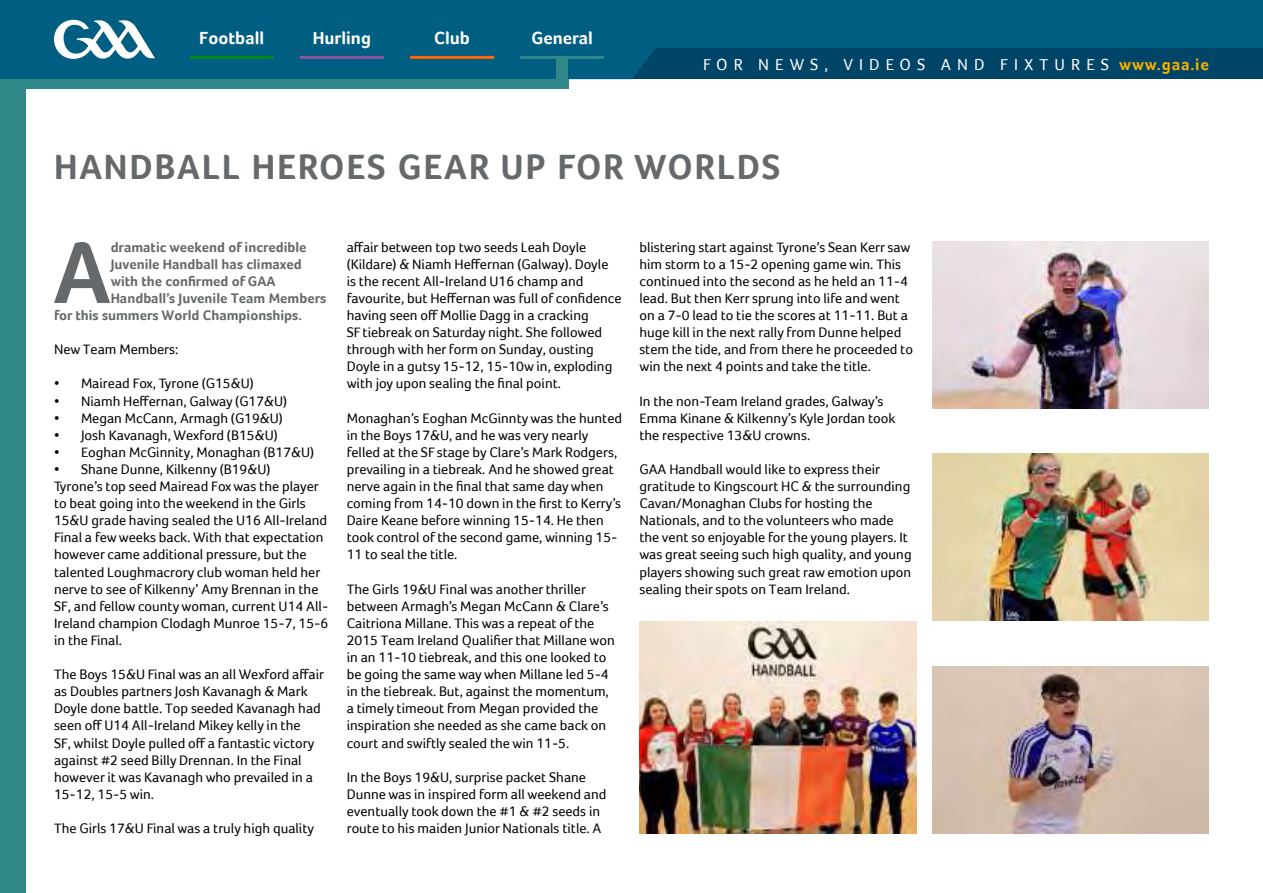
<style>
.page{position:relative;width:1263px;height:893px;background:#fff}
.page>*{position:absolute;margin:0;border:0;box-sizing:border-box;transform-origin:0 0}
.t1{font:700 90.3px "Foco";color:#65696b}
.t2{font:700 36px "Foco";letter-spacing:.05em;color:#65696b}
.t3{font:700 18px "Foco";color:#fff}
.t4{font:16.5px "Foco";letter-spacing:.37em;color:#fff}
.t5{font:14.25px/17.1px "Foco";color:#000}
.t6{font:700 14.25px "Foco";color:#65696b}
.s1{font-weight:700;color:#f9b000}
</style>
<div class="page">
<svg style="left:0;top:0;width:1263px;height:79px;background:#00587c"></svg>
<hr style="left:191px;top:56px;width:82px;height:3px;background:#018a1c">
<hr style="left:301px;top:56px;width:82px;height:3px;background:#8a52a0">
<hr style="left:411px;top:56px;width:82px;height:3px;background:#f60">
<hr style="left:521px;top:56px;width:82px;height:3px;background:#308788">
<div style="left:556px;top:57px;width:12px;height:22px;background:#308788"></div>
<div style="left:0;top:79px;width:568px;height:10px;background:#308788"></div>
<div style="left:0;top:87px;width:26px;height:806px;background:#308788"></div>
<svg style="left:54px;top:20px;width:101px;height:39px"></svg>
<img style="left:639px;top:621px;width:277px;height:212px">
<img style="left:932px;top:242px;width:277px;height:166px">
<img style="left:932px;top:454px;width:277px;height:167px">
<img style="left:932px;top:666px;width:277px;height:167px">
<p class="t3" style="left:199px;top:31px;width:66px">Football</p>
<p class="t3" style="left:313px;top:31px;width:60px">Hurling</p>
<p class="t3" style="left:434px;top:31px;width:37px">Club</p>
<p class="t3" style="left:531px;top:31px;width:63px">General</p>
<p class="t4" style="left:703px;top:58px;width:507px">FOR NEWS, VIDEOS AND FIXTURES <span class="s1">www.gaa.ie</span></p>
<h2 class="t2" style="left:54px;top:153px;width:728px">HANDBALL HEROES GEAR UP FOR WORLDS</h2>
<h1 class="t1" style="left:53px;top:238px;width:59px">A</h1>
<p class="t6" style="left:111px;top:241px;width:197px">dramatic weekend of incredible</p>
<p class="t6" style="left:111px;top:258px;width:193px">Juvenile Handball has climaxed</p>
<p class="t6" style="left:111px;top:273px;width:166px">with the confirmed of GAA</p>
<p class="t6" style="left:111px;top:293px;width:217px">Handball’s Juvenile Team Members</p>
<p class="t6" style="left:54px;top:310px;width:249px">for this summers World Championships.</p>
<p class="t5" style="left:54px;top:342px;width:126px">New Team Members:</p>
<p class="t5" style="left:54px;top:376px;width:201px">• Mairead Fox, Tyrone (G15&amp;U)</p>
<p class="t5" style="left:54px;top:393px;width:235px">• Niamh Heffernan, Galway (G17&amp;U)</p>
<p class="t5" style="left:54px;top:411px;width:230px">• Megan McCann, Armagh (G19&amp;U)</p>
<p class="t5" style="left:54px;top:428px;width:225px">• Josh Kavanagh, Wexford (B15&amp;U)</p>
<p class="t5" style="left:54px;top:445px;width:262px">• Eoghan McGinnity, Monaghan (B17&amp;U)</p>
<p class="t5" style="left:54px;top:462px;width:276px">• Shane Dunne, Kilkenny (B19&amp;U)<br>Tyrone’s top seed Mairead Fox was the player to beat going into the weekend in the Girls 15&amp;U grade having sealed the U16 All-Ireland Final a few weeks back. With that expectation however came additional pressure, but the talented Loughmacrory club woman held her nerve to see of Kilkenny’ Amy Brennan in the SF, and fellow county woman, current U14 All-Ireland champion Clodagh Munroe 15-7, 15-6 in the Final.</p>
<p class="t5" style="left:54px;top:666px;width:272px">The Boys 15&amp;U Final was an all Wexford affair as Doubles partners Josh Kavanagh &amp; Mark Doyle done battle. Top seeded Kavanagh had seen off U14 All-Ireland Mikey kelly in the<br>SF, whilst Doyle pulled off a fantastic victory against #2 seed Billy Drennan. In the Final however it was Kavanagh who prevailed in a 15-12, 15-5 win.</p>
<p class="t5" style="left:54px;top:821px;width:262px">The Girls 17&amp;U Final was a truly high quality</p>
<p class="t5" style="left:347px;top:238px;width:276px">affair between top two seeds Leah Doyle (Kildare) &amp; Niamh Heffernan (Galway). Doyle<br>is the recent All-Ireland U16 champ and favourite, but Heffernan was full of confidence having seen off Mollie Dagg in a cracking<br>SF tiebreak on Saturday night. She followed through with her form on Sunday, ousting Doyle in a gutsy 15-12, 15-10w in, exploding with joy upon sealing the final point.</p>
<p class="t5" style="left:347px;top:411px;width:277px">Monaghan’s Eoghan McGinnty was the hunted in the Boys 17&amp;U, and he was very nearly felled at the SF stage by Clare’s Mark Rodgers, prevailing in a tiebreak. And he showed great nerve again in the final that same day when coming from 14-10 down in the first to Kerry’s Daire Keane before winning 15-14. He then took control of the second game, winning 15- 11 to seal the title.</p>
<p class="t5" style="left:347px;top:582px;width:270px">The Girls 19&amp;U Final was another thriller between Armagh’s Megan McCann &amp; Clare’s Caitriona Millane. This was a repeat of the 2015 Team Ireland Qualifier that Millane won in an 11-10 tiebreak, and this one looked to be going the same way when Millane led 5-4 in the tiebreak. But, against the momentum, a timely timeout from Megan provided the inspiration she needed as she came back on court and swiftly sealed the win 11-5.</p>
<p class="t5" style="left:347px;top:770px;width:261px">In the Boys 19&amp;U, surprise packet Shane Dunne was in inspired form all weekend and eventually took down the #1 &amp; #2 seeds in route to his maiden Junior Nationals title. A</p>
<p class="t5" style="left:639px;top:238px;width:275px">blistering start against Tyrone’s Sean Kerr saw him storm to a 15-2 opening game win. This continued into the second as he held an 11-4 lead. But then Kerr sprung into life and went on a 7-0 lead to tie the scores at 11-11. But a huge kill in the next rally from Dunne helped stem the tide, and from there he proceeded to win the next 4 points and take the title.</p>
<p class="t5" style="left:639px;top:393px;width:258px">In the non-Team Ireland grades, Galway’s<br>Emma Kinane &amp; Kilkenny’s Kyle Jordan took the respective 13&amp;U crowns.</p>
<p class="t5" style="left:639px;top:462px;width:274px">GAA Handball would like to express their gratitude to Kingscourt HC &amp; the surrounding Cavan/Monaghan Clubs for hosting the Nationals, and to the volunteers who made the vent so enjoyable for the young players. It was great seeing such high quality, and young players showing such great raw emotion upon sealing their spots on Team Ireland.</p>
</div>
